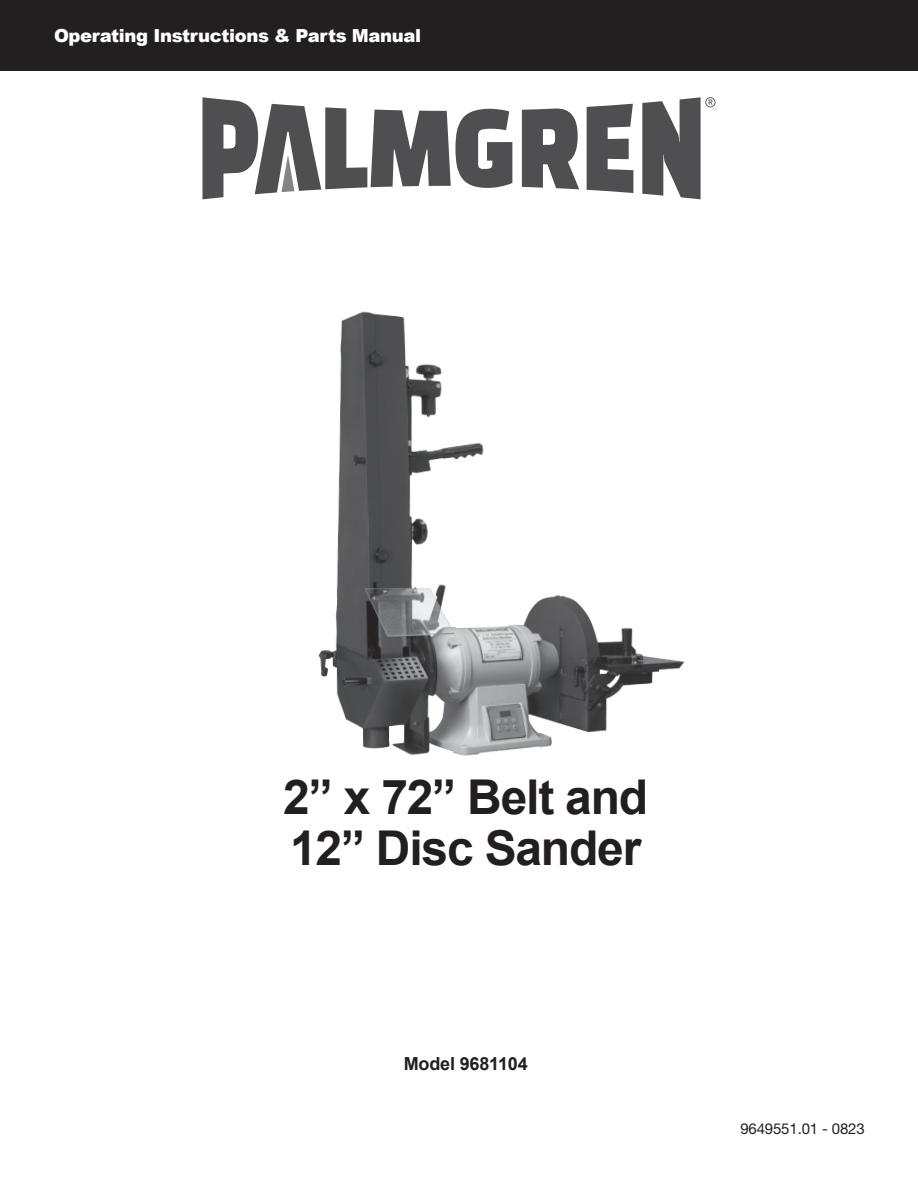
<style>
.page{position:relative;width:918px;height:1188px;background:#fff}
.page>*{position:absolute;margin:0;border:0;box-sizing:border-box;transform-origin:0 0}
.t1{font:700 48px/51px "Arial";letter-spacing:-.025em;color:#231f20}
.t2{font:900 18px "Arial";letter-spacing:-.02em;color:#fff}
.t3{font:700 18px "Arial";letter-spacing:-.01em;color:#231f20}
.t4{font:15px "Helvetica Neue LT Std";letter-spacing:-.01em;color:#231f20}
</style>
<div class="page">
<div style="left:0;top:0;width:918px;height:71px;background:#231f20"></div>
<img style="left:318px;top:311px;width:366px;height:445px">
<div style="left:91px;top:212px;width:742px;height:567px;border:6px solid #fff;border-radius:23px"></div>
<svg style="left:522px;top:108px;width:57px;height:81px"></svg>
<svg style="left:587px;top:104px;width:46px;height:89px"></svg>
<svg style="left:202px;top:97px;width:310px;height:102px"></svg>
<svg style="left:642px;top:97px;width:74px;height:102px"></svg>
<p class="t2" style="left:54px;top:23px;width:369px">Operating Instructions &amp; Parts Manual</p>
<h1 class="t1" style="left:283px;top:773px;width:366px">2” x 72” Belt and<br>12” Disc Sander</h1>
<p class="t3" style="left:404px;top:1051px;width:125px">Model 9681104</p>
<p class="t4" style="left:740px;top:1120px;width:126px">9649551.01 - 0823</p>
</div>
